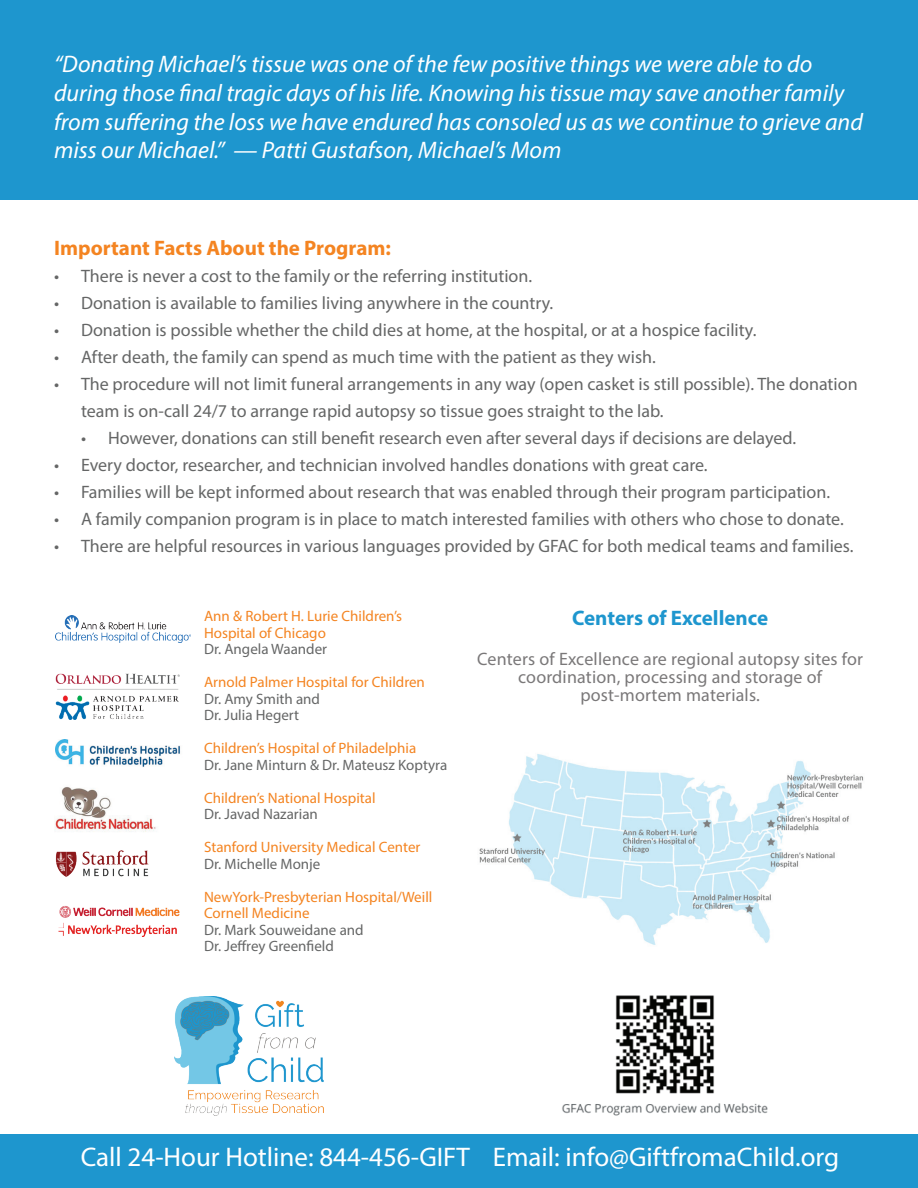
<style>
.page{position:relative;width:918px;height:1188px;background:#fff}
.page>*{position:absolute;margin:0;border:0;box-sizing:border-box;transform-origin:0 0}
.t1{font:27px "Myriad Pro";color:#fff}
.t2{font:italic 24px/28.8px "Myriad Pro";color:#fff}
.t3{font:700 21px "Myriad Pro";color:#f48421}
.t4{font:700 21px "Myriad Pro";color:#1e96ce}
.t5{font:18px/27px "Myriad Pro";color:#656666}
.t6{font:18px/18px "Myriad Pro";letter-spacing:.01em;color:#7a7879;text-align:center}
.t7{font:15px/16.5px "Myriad Pro";color:#f48421}
.t8{font:15px/16.5px "Myriad Pro";color:#656666}
</style>
<div class="page">
<img style="left:174px;top:997px;width:149px;height:118px">
<img style="left:55px;top:786px;width:101px;height:46px">
<img style="left:56px;top:740px;width:124px;height:27px">
<img style="left:56px;top:616px;width:134px;height:27px">
<img style="left:59px;top:906px;width:121px;height:12px">
<img style="left:58px;top:922px;width:119px;height:14px">
<img style="left:56px;top:851px;width:93px;height:26px">
<div style="left:0;top:0;width:918px;height:200px;background:#1e96ce"></div>
<div style="left:0;top:1134px;width:918px;height:54px;background:#1e96ce"></div>
<img style="left:56px;top:673px;width:124px;height:47px">
<img style="left:562px;top:995px;width:206px;height:121px">
<img style="left:479px;top:754px;width:385px;height:191px">
<p class="t2" style="left:54px;top:49px;width:810px">“Donating Michael’s tissue was one of the few positive things we were able to do during those final tragic days of his life. Knowing his tissue may save another family from suffering the loss we have endured has consoled us as we continue to grieve and miss our Michael.” — Patti Gustafson, Michael’s Mom</p>
<p class="t3" style="left:54px;top:234px;width:338px">Important Facts About the Program:</p>
<p class="t5" style="left:54px;top:262px;width:480px">• There is never a cost to the family or the referring institution.</p>
<p class="t5" style="left:54px;top:289px;width:501px">• Donation is available to families living anywhere in the country.</p>
<p class="t5" style="left:54px;top:316px;width:704px">• Donation is possible whether the child dies at home, at the hospital, or at a hospice facility.</p>
<p class="t5" style="left:54px;top:343px;width:603px">• After death, the family can spend as much time with the patient as they wish.</p>
<p class="t5" style="left:81px;top:370px;width:778px;text-indent:-27px">• The procedure will not limit funeral arrangements in any way (open casket is still possible). The donation team is on-call 24/7 to arrange rapid autopsy so tissue goes straight to the lab.</p>
<p class="t5" style="left:81px;top:424px;width:717px">• However, donations can still benefit research even after several days if decisions are delayed.</p>
<p class="t5" style="left:54px;top:451px;width:655px">• Every doctor, researcher, and technician involved handles donations with great care.</p>
<p class="t5" style="left:54px;top:478px;width:778px">• Families will be kept informed about research that was enabled through their program participation.</p>
<p class="t5" style="left:54px;top:505px;width:791px">• A family companion program is in place to match interested families with others who chose to donate.</p>
<p class="t5" style="left:54px;top:532px;width:801px">• There are helpful resources in various languages provided by GFAC for both medical teams and families.</p>
<p class="t7" style="left:204px;top:608px;width:199px">Ann &amp; Robert H. Lurie Children’s<br>Hospital of Chicago</p>
<p class="t8" style="left:204px;top:641px;width:125px">Dr. Angela Waander</p>
<p class="t7" style="left:204px;top:674px;width:222px">Arnold Palmer Hospital for Children</p>
<p class="t8" style="left:204px;top:690px;width:117px">Dr. Amy Smith and<br>Dr. Julia Hegert</p>
<p class="t7" style="left:204px;top:740px;width:214px">Children’s Hospital of Philadelphia</p>
<p class="t8" style="left:204px;top:756px;width:245px">Dr. Jane Minturn &amp; Dr. Mateusz Koptyra</p>
<p class="t7" style="left:204px;top:789px;width:173px">Children’s National Hospital</p>
<p class="t8" style="left:204px;top:806px;width:115px">Dr. Javad Nazarian</p>
<p class="t7" style="left:204px;top:839px;width:218px">Stanford University Medical Center</p>
<p class="t8" style="left:204px;top:855px;width:118px">Dr. Michelle Monje</p>
<p class="t7" style="left:204px;top:888px;width:230px">NewYork-Presbyterian Hospital/Weill<br>Cornell Medicine</p>
<p class="t8" style="left:204px;top:921px;width:161px">Dr. Mark Souweidane and<br>Dr. Jeffrey Greenfield</p>
<p class="t4" style="left:572px;top:605px;width:198px">Centers of Excellence</p>
<p class="t6" style="left:477px;top:649px;width:387px">Centers of Excellence are regional autopsy sites for coordination, processing and storage of post-mortem materials.</p>
<h1 class="t1" style="left:81px;top:1140px;width:760px">Call 24-Hour Hotline: 844-456-GIFT Email: info@GiftfromaChild.org</h1>
</div>
